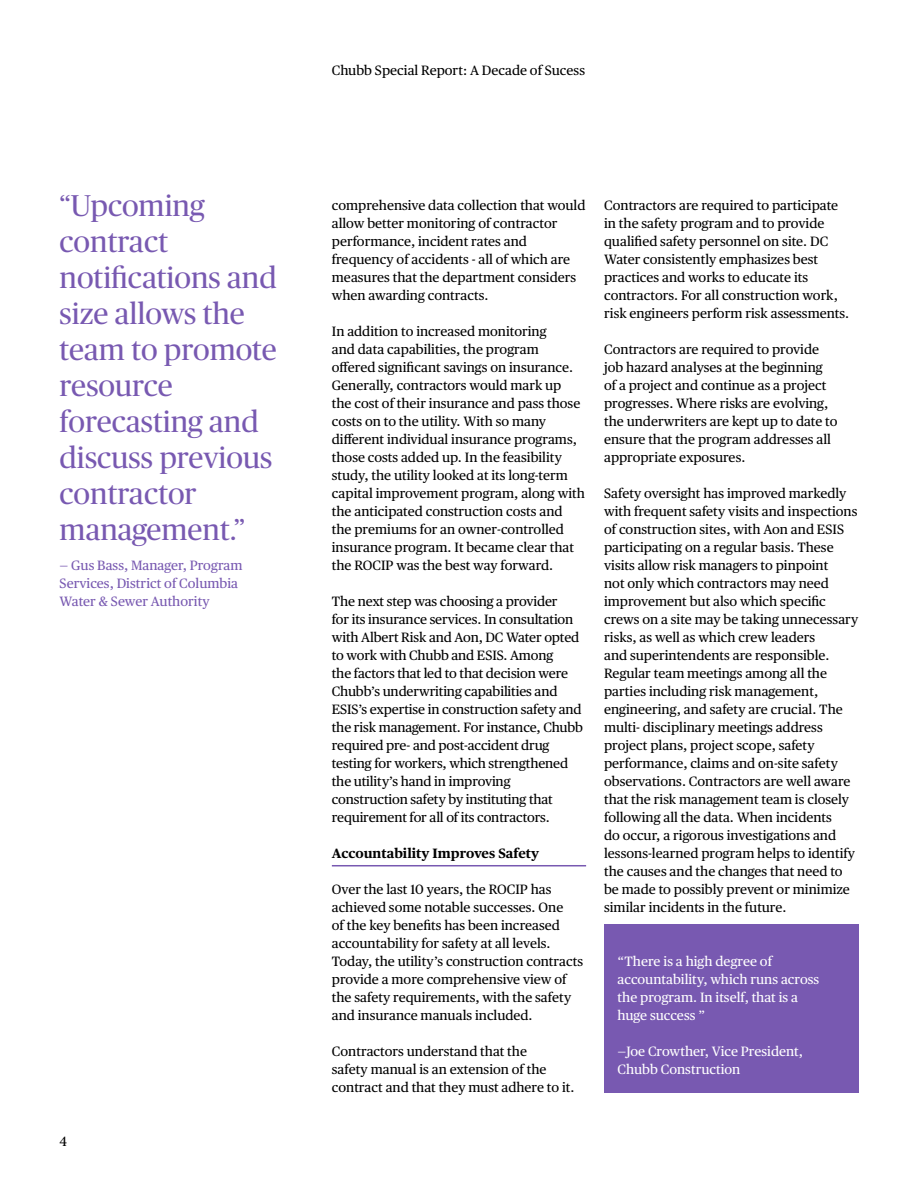
<style>
.page{position:relative;width:918px;height:1188px;background:#fff}
.page>*{position:absolute;margin:0;border:0;box-sizing:border-box;transform-origin:0 0}
.t1{font:30px/36px "Chubb Publico";color:#7859b1}
.t2{font:13.5px/18px "Chubb Publico Text";color:#000}
.t3{font:13.5px/18px "Chubb Publico Text";color:#fff}
.t4{font:13.5px/18px "Chubb Publico Text";color:#7859b1}
.t5{font:700 13.5px "Chubb Publico Text";color:#000}
</style>
<div class="page">
<div style="left:604px;top:924px;width:254px;height:169px;background:#7859b1"></div>
<hr style="left:332px;top:865px;width:254px;height:1px;background:#7859b1">
<h1 class="t1" style="left:60px;top:186px;width:219px">“Upcoming contract notifications and size allows the team to promote resource forecasting and discuss previous contractor management.”</h1>
<p class="t4" style="left:60px;top:556px;width:185px">— Gus Bass, Manager, Program<br>Services, District of Columbia<br>Water &amp; Sewer Authority</p>
<p class="t2" style="left:60px;top:1132px;width:9px">4</p>
<p class="t2" style="left:332px;top:61px;width:255px">Chubb Special Report: A Decade of Sucess</p>
<p class="t2" style="left:332px;top:196px;width:255px">comprehensive data collection that would allow better monitoring of contractor performance, incident rates and frequency of accidents - all of which are measures that the department considers when awarding contracts.</p>
<p class="t2" style="left:332px;top:322px;width:254px">In addition to increased monitoring<br>and data capabilities, the program offered significant savings on insurance.<br>Generally, contractors would mark up<br>the cost of their insurance and pass those costs on to the utility. With so many different individual insurance programs, those costs added up. In the feasibility study, the utility looked at its long-term capital improvement program, along with the anticipated construction costs and the premiums for an owner-controlled insurance program. It became clear that the ROCIP was the best way forward.</p>
<p class="t2" style="left:332px;top:592px;width:253px">The next step was choosing a provider<br>for its insurance services. In consultation with Albert Risk and Aon, DC Water opted to work with Chubb and ESIS. Among<br>the factors that led to that decision were Chubb’s underwriting capabilities and ESIS’s expertise in construction safety and the risk management. For instance, Chubb required pre- and post-accident drug testing for workers, which strengthened the utility’s hand in improving construction safety by instituting that requirement for all of its contractors.</p>
<p class="t5" style="left:332px;top:843px;width:209px">Accountability Improves Safety</p>
<p class="t2" style="left:332px;top:880px;width:253px">Over the last 10 years, the ROCIP has achieved some notable successes. One<br>of the key benefits has been increased accountability for safety at all levels.<br>Today, the utility’s construction contracts provide a more comprehensive view of the safety requirements, with the safety and insurance manuals included.</p>
<p class="t2" style="left:332px;top:1042px;width:244px">Contractors understand that the<br>safety manual is an extension of the contract and that they must adhere to it.</p>
<p class="t2" style="left:604px;top:196px;width:247px">Contractors are required to participate in the safety program and to provide qualified safety personnel on site. DC Water consistently emphasizes best practices and works to educate its contractors. For all construction work, risk engineers perform risk assessments.</p>
<p class="t2" style="left:604px;top:340px;width:235px">Contractors are required to provide job hazard analyses at the beginning of a project and continue as a project progresses. Where risks are evolving, the underwriters are kept up to date to ensure that the program addresses all appropriate exposures.</p>
<p class="t2" style="left:604px;top:484px;width:256px">Safety oversight has improved markedly with frequent safety visits and inspections of construction sites, with Aon and ESIS participating on a regular basis. These visits allow risk managers to pinpoint<br>not only which contractors may need improvement but also which specific crews on a site may be taking unnecessary risks, as well as which crew leaders<br>and superintendents are responsible.<br>Regular team meetings among all the parties including risk management, engineering, and safety are crucial. The multi- disciplinary meetings address project plans, project scope, safety performance, claims and on-site safety observations. Contractors are well aware that the risk management team is closely following all the data. When incidents<br>do occur, a rigorous investigations and lessons-learned program helps to identify the causes and the changes that need to be made to possibly prevent or minimize similar incidents in the future.</p>
<p class="t3" style="left:618px;top:952px;width:203px">“There is a high degree of accountability, which runs across the program. In itself, that is a huge success ”</p>
<p class="t3" style="left:618px;top:1042px;width:187px">—Joe Crowther, Vice President,<br>Chubb Construction</p>
</div>
